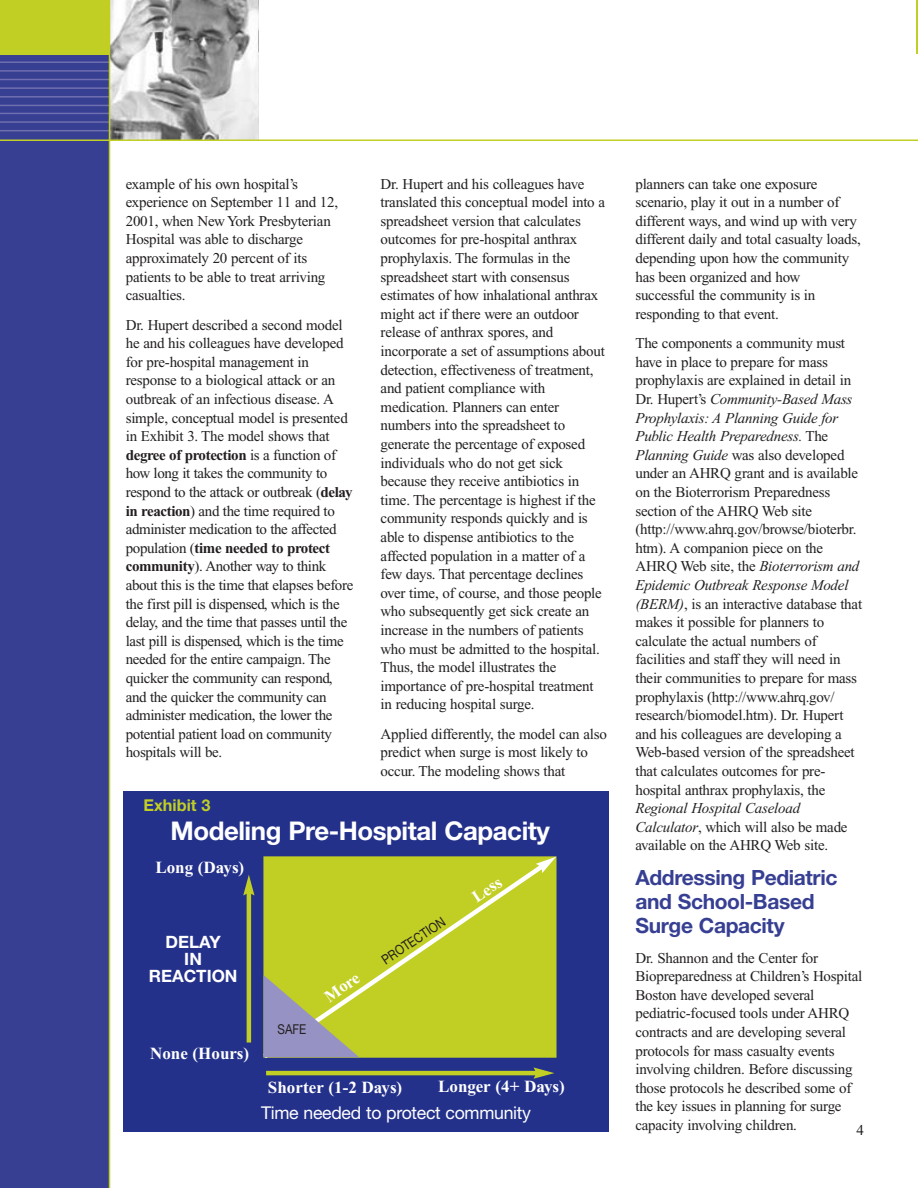
<style>
.page{position:relative;width:918px;height:1188px;background:#fff}
.page>*{position:absolute;margin:0;border:0;box-sizing:border-box;transform-origin:0 0}
.t1{font:700 25.8px "Helvetica Neue";letter-spacing:-.015em;color:#fff}
.t2{font:700 21px/24px "Helvetica Neue";letter-spacing:-.015em;color:#373f93}
.t3{font:17.7px "Helvetica Neue";letter-spacing:-.015em;color:#fff}
.t4{font:700 16.95px "Times New Roman";color:#fff}
.t5{font:700 16.95px/17px "Helvetica Neue";color:#fff;text-align:center}
.t6{font:700 16.35px "Helvetica Neue";color:#c1ce23}
.t7{font:15px/18.6px "Times New Roman";letter-spacing:-.015em;color:#231f20}
.t8{font:13.65px "Helvetica Neue";color:#231f20;scale:.85 1}
.s1{font-weight:700}
.s2{font-style:italic}
</style>
<div class="page">
<div style="left:0;top:8px;width:110px;height:1180px;background:#373f93"></div>
<hr style="left:0;top:61px;width:109px;height:2px;background:#6f6eaf">
<hr style="left:0;top:70px;width:109px;height:2px;background:#6f6eaf">
<hr style="left:0;top:79px;width:109px;height:1px;background:#6f6eaf">
<hr style="left:0;top:87px;width:109px;height:2px;background:#6f6eaf">
<hr style="left:0;top:96px;width:109px;height:2px;background:#6f6eaf">
<hr style="left:0;top:105px;width:109px;height:1px;background:#6f6eaf">
<hr style="left:0;top:113px;width:110px;height:1px;background:#6f6eaf">
<hr style="left:0;top:121px;width:110px;height:2px;background:#6f6eaf">
<hr style="left:0;top:130px;width:110px;height:1px;background:#6f6eaf">
<div style="left:0;top:0;width:110px;height:55px;background:#c1ce23"></div>
<img style="left:110px;top:0;width:149px;height:140px">
<hr style="left:109px;top:0;width:1px;height:1188px;background:#c1ce23">
<div style="left:124px;top:791px;width:485px;height:341px;background:#24318b"></div>
<div style="left:264px;top:857px;width:292px;height:200px;background:#c1ce23"></div>
<div style="left:263px;top:856px;width:294px;height:202px;border:2px solid #c1ce23"></div>
<svg style="left:263px;top:860px;width:286px;height:198px"></svg>
<svg style="left:536px;top:857px;width:20px;height:16px"></svg>
<hr style="left:247px;top:892px;width:4px;height:151px;background:#c1ce23">
<svg style="left:243px;top:875px;width:11px;height:21px"></svg>
<hr style="left:266px;top:1071px;width:272px;height:4px;background:#c1ce23">
<svg style="left:534px;top:1067px;width:20px;height:12px"></svg>
<svg style="left:264px;top:975px;width:95px;height:82px"></svg>
<hr style="left:917px;top:0;width:1px;height:54px;background:#c1ce23">
<hr style="left:0;top:140px;width:918px;height:1px;background:#c1ce23">
<p class="t7" style="left:126px;top:176px;width:214px">example of his own hospital’s experience on September 11 and 12,<br>2001, when New York Presbyterian<br>Hospital was able to discharge approximately 20 percent of its patients to be able to treat arriving casualties.</p>
<p class="t7" style="left:126px;top:317px;width:229px">Dr. Hupert described a second model he and his colleagues have developed for pre-hospital management in response to a biological attack or an outbreak of an infectious disease. A simple, conceptual model is presented in Exhibit 3. The model shows that <span class="s1">degree of protection</span> is a function of how long it takes the community to respond to the attack or outbreak (<span class="s1">delay in reaction</span>) and the time required to administer medication to the affected population (<span class="s1">time needed to protect community</span>). Another way to think about this is the time that elapses before the first pill is dispensed, which is the delay, and the time that passes until the last pill is dispensed, which is the time needed for the entire campaign. The quicker the community can respond, and the quicker the community can administer medication, the lower the potential patient load on community hospitals will be.</p>
<p class="t6" style="left:144px;top:799px;width:69px">Exhibit 3</p>
<p class="t7" style="left:381px;top:176px;width:226px">Dr. Hupert and his colleagues have translated this conceptual model into a spreadsheet version that calculates outcomes for pre-hospital anthrax prophylaxis. The formulas in the spreadsheet start with consensus estimates of how inhalational anthrax might act if there were an outdoor release of anthrax spores, and incorporate a set of assumptions about detection, effectiveness of treatment, and patient compliance with medication. Planners can enter numbers into the spreadsheet to generate the percentage of exposed individuals who do not get sick because they receive antibiotics in time. The percentage is highest if the community responds quickly and is able to dispense antibiotics to the affected population in a matter of a few days. That percentage declines over time, of course, and those people who subsequently get sick create an increase in the numbers of patients who must be admitted to the hospital.<br>Thus, the model illustrates the importance of pre-hospital treatment in reducing hospital surge.</p>
<p class="t7" style="left:381px;top:726px;width:228px">Applied differently, the model can also predict when surge is most likely to occur. The modeling shows that</p>
<h1 class="t1" style="left:170px;top:822px;width:381px">Modeling Pre-Hospital Capacity</h1>
<p class="t4" style="left:155px;top:861px;width:90px">Long (Days)</p>
<p class="t5" style="left:149px;top:935px;width:90px">DELAY<br>IN<br>REACTION</p>
<p class="t4" style="left:150px;top:1048px;width:101px">None (Hours)</p>
<p class="t8" style="left:277px;top:1024px;width:35px">SAFE</p>
<p class="t4" style="left:323px;top:993px;width:41px;rotate:-35deg">More</p>
<p class="t8" style="left:380px;top:957px;width:88px;rotate:-34deg">PROTECTION</p>
<p class="t4" style="left:471px;top:894px;width:34px;rotate:-34deg">Less</p>
<p class="t4" style="left:268px;top:1081px;width:136px">Shorter (1-2 Days)</p>
<p class="t4" style="left:438px;top:1081px;width:128px">Longer (4+ Days)</p>
<p class="t3" style="left:261px;top:1106px;width:271px">Time needed to protect community</p>
<p class="t7" style="left:635px;top:176px;width:227px">planners can take one exposure scenario, play it out in a number of different ways, and wind up with very different daily and total casualty loads, depending upon how the community has been organized and how successful the community is in responding to that event.</p>
<p class="t7" style="left:635px;top:335px;width:228px">The components a community must have in place to prepare for mass prophylaxis are explained in detail in Dr. Hupert’s <span class="s2">Community-Based Mass Prophylaxis: A Planning Guide for Public Health Preparedness.</span> The <span class="s2">Planning Guide</span> was also developed under an AHRQ grant and is available on the Bioterrorism Preparedness section of the AHRQ Web site (http://www.ahrq.gov/browse/bioterbr. htm). A companion piece on the AHRQ Web site, the <span class="s2">Bioterrorism and Epidemic Outbreak Response Model (BERM)</span>, is an interactive database that makes it possible for planners to calculate the actual numbers of facilities and staff they will need in their communities to prepare for mass prophylaxis (http://www.ahrq.gov/ research/biomodel.htm). Dr. Hupert and his colleagues are developing a Web-based version of the spreadsheet that calculates outcomes for pre&shy;hospital anthrax prophylaxis, the</p>
<p class="t7" style="left:635px;top:800px;width:214px"><span class="s2">Regional Hospital Caseload<br>Calculator</span>, which will also be made available on the AHRQ Web site.</p>
<h2 class="t2" style="left:635px;top:868px;width:204px">Addressing Pediatric and School-Based<br>Surge Capacity</h2>
<p class="t7" style="left:635px;top:950px;width:228px">Dr. Shannon and the Center for Biopreparedness at Children’s Hospital Boston have developed several pediatric-focused tools under AHRQ contracts and are developing several protocols for mass casualty events involving children. Before discussing those protocols he described some of the key issues in planning for surge capacity involving children.</p>
<p class="t7" style="left:856px;top:1122px;width:9px">4</p>
</div>
